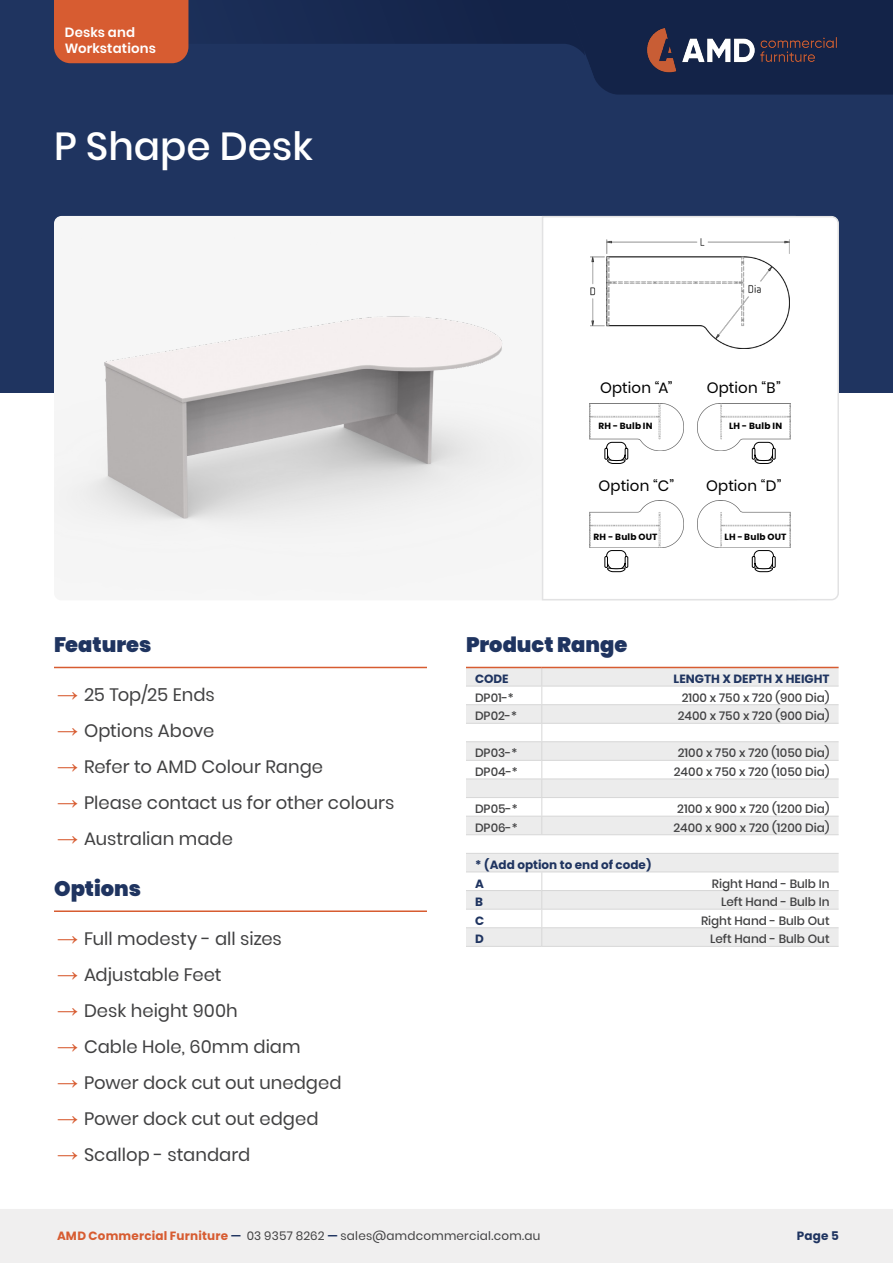
<style>
.page{position:relative;width:893px;height:1263px;background:#fff}
.page>*{position:absolute;margin:0;border:0;box-sizing:border-box;transform-origin:0 0}
.Product_Page_Title{font:500 39px "Poppins";letter-spacing:-.005em;color:#fff}
.Product_Small_Headin{font:900 21px "Poppins";color:#1f3460}
.Products_new_heading{font:900 21px "Poppins";color:#1f3460}
.t1{font:18px "Poppins";color:#414142}
.t2{font:15px "Poppins";letter-spacing:.005em;color:#000}
.t3{font:600 13.35px/16px "Poppins";letter-spacing:.01em;color:#fff}
.Table_Style{font:500 12px "Poppins";color:#414142}
.t4{font:12px "Poppins";letter-spacing:.02em;color:#414142}
.Table_Style-2{font:700 12px "Poppins";color:#1f3460}
.t5{font:700 9px "Poppins";letter-spacing:.025em;color:#000}
.s1{font-family:"Arial";font-weight:700;font-size:21px;color:#d75c31}
.s2{font-weight:700;color:#d75c31}
.s3{font-weight:600;color:#1f3460}
</style>
<div class="page">
<div style="left:0;top:0;width:893px;height:392px;background:#1f3460"></div>
<img style="left:54px;top:216px;width:487px;height:342px">
<svg style="left:541px;top:215px;width:299px;height:386px"></svg>
<svg style="left:54px;top:0;width:839px;height:95px"></svg>
<svg style="left:466px;top:668px;width:373px;height:278px;fill:#ececec"></svg>
<hr style="left:466px;top:686px;width:76px;height:1px;background:#d7d7d7">
<hr style="left:542px;top:686px;width:297px;height:1px;background:#d7d7d7">
<hr style="left:466px;top:704px;width:76px;height:1px;background:#d7d7d7">
<hr style="left:542px;top:704px;width:297px;height:1px;background:#d7d7d7">
<hr style="left:466px;top:723px;width:76px;height:1px;background:#d7d7d7">
<hr style="left:542px;top:723px;width:297px;height:1px;background:#d7d7d7">
<hr style="left:466px;top:741px;width:76px;height:1px;background:#d7d7d7">
<hr style="left:542px;top:741px;width:297px;height:1px;background:#d7d7d7">
<hr style="left:466px;top:760px;width:76px;height:1px;background:#d7d7d7">
<hr style="left:542px;top:760px;width:297px;height:1px;background:#d7d7d7">
<hr style="left:466px;top:778px;width:76px;height:1px;background:#d7d7d7">
<hr style="left:542px;top:778px;width:297px;height:1px;background:#d7d7d7">
<hr style="left:466px;top:797px;width:76px;height:1px;background:#d7d7d7">
<hr style="left:542px;top:797px;width:297px;height:1px;background:#d7d7d7">
<hr style="left:466px;top:816px;width:76px;height:1px;background:#d7d7d7">
<hr style="left:542px;top:816px;width:297px;height:1px;background:#d7d7d7">
<svg style="left:541px;top:668px;width:1px;height:166px"></svg>
<hr style="left:466px;top:834px;width:76px;height:1px;background:#d7d7d7">
<hr style="left:542px;top:834px;width:297px;height:1px;background:#d7d7d7">
<hr style="left:466px;top:853px;width:76px;height:1px;background:#d7d7d7">
<hr style="left:542px;top:853px;width:297px;height:1px;background:#d7d7d7">
<hr style="left:466px;top:871px;width:76px;height:1px;background:#d7d7d7">
<hr style="left:542px;top:871px;width:297px;height:1px;background:#d7d7d7">
<hr style="left:466px;top:890px;width:76px;height:1px;background:#d7d7d7">
<hr style="left:542px;top:890px;width:297px;height:1px;background:#d7d7d7">
<hr style="left:466px;top:909px;width:76px;height:1px;background:#d7d7d7">
<hr style="left:542px;top:909px;width:297px;height:1px;background:#d7d7d7">
<hr style="left:466px;top:927px;width:76px;height:1px;background:#d7d7d7">
<hr style="left:542px;top:927px;width:297px;height:1px;background:#d7d7d7">
<svg style="left:541px;top:872px;width:1px;height:74px"></svg>
<hr style="left:466px;top:946px;width:76px;height:1px;background:#d7d7d7">
<hr style="left:542px;top:946px;width:297px;height:1px;background:#d7d7d7">
<hr style="left:466px;top:667px;width:76px;height:1px;background:#d75c31">
<hr style="left:542px;top:667px;width:297px;height:1px;background:#d75c31">
<hr style="left:54px;top:910px;width:373px;height:2px;background:#d75c31">
<hr style="left:54px;top:667px;width:373px;height:1px;background:#d75c31">
<img style="left:591px;top:238px;width:199px;height:110px">
<img style="left:697px;top:500px;width:93px;height:47px">
<img style="left:697px;top:403px;width:93px;height:47px">
<img style="left:590px;top:500px;width:93px;height:47px">
<img style="left:590px;top:403px;width:93px;height:47px">
<svg style="left:604px;top:442px;width:24px;height:22px"></svg>
<svg style="left:604px;top:550px;width:24px;height:22px"></svg>
<svg style="left:752px;top:550px;width:24px;height:22px"></svg>
<svg style="left:752px;top:442px;width:24px;height:22px"></svg>
<div style="left:0;top:1209px;width:893px;height:54px;background:#f0efef"></div>
<p class="t3" style="left:65px;top:24px;width:93px">Desks and<br>Workstations</p>
<p class="Product_Page_Title" style="left:54px;top:124px;width:260px">P Shape Desk</p>
<p class="Product_Small_Headin" style="left:54px;top:633px;width:99px">Features</p>
<p class="t1" style="left:57px;top:685px;width:159px"><span class="s1">→</span> 25 Top/25 Ends</p>
<p class="t1" style="left:57px;top:721px;width:159px"><span class="s1">→</span> Options Above</p>
<p class="t1" style="left:57px;top:757px;width:268px"><span class="s1">→</span> Refer to AMD Colour Range</p>
<p class="t1" style="left:57px;top:793px;width:339px"><span class="s1">→</span> Please contact us for other colours</p>
<p class="t1" style="left:57px;top:829px;width:177px"><span class="s1">→</span> Australian made</p>
<p class="Product_Small_Headin" style="left:54px;top:877px;width:88px">Options</p>
<p class="t1" style="left:57px;top:928px;width:226px"><span class="s1">→</span> Full modesty - all sizes</p>
<p class="t1" style="left:57px;top:964px;width:166px"><span class="s1">→</span> Adjustable Feet</p>
<p class="t1" style="left:57px;top:1000px;width:182px"><span class="s1">→</span> Desk height 900h</p>
<p class="t1" style="left:57px;top:1036px;width:245px"><span class="s1">→</span> Cable Hole, 60mm diam</p>
<p class="t1" style="left:57px;top:1072px;width:286px"><span class="s1">→</span> Power dock cut out unedged</p>
<p class="t1" style="left:57px;top:1108px;width:263px"><span class="s1">→</span> Power dock cut out edged</p>
<p class="t1" style="left:57px;top:1144px;width:195px"><span class="s1">→</span> Scallop - standard</p>
<p class="t2" style="left:600px;top:379px;width:74px">Option “A”</p>
<p class="t5" style="left:598px;top:421px;width:56px">RH - Bulb IN</p>
<p class="t2" style="left:707px;top:379px;width:75px">Option “B”</p>
<p class="t5" style="left:729px;top:421px;width:55px">LH - Bulb IN</p>
<p class="t2" style="left:598px;top:477px;width:77px">Option “C”</p>
<p class="t2" style="left:706px;top:477px;width:77px">Option “D”</p>
<p class="t5" style="left:593px;top:532px;width:66px">RH - Bulb OUT</p>
<p class="t5" style="left:725px;top:532px;width:63px">LH - Bulb OUT</p>
<p class="Products_new_heading" style="left:466px;top:633px;width:163px">Product Range</p>
<p class="Table_Style-2" style="left:475px;top:672px;width:35px">CODE</p>
<p class="Table_Style-2" style="left:674px;top:672px;width:157px">LENGTH X DEPTH X HEIGHT</p>
<p class="Table_Style" style="left:475px;top:690px;width:40px">DP01-*</p>
<p class="Table_Style" style="left:682px;top:690px;width:149px">2100 x 750 x 720 (900 Dia)</p>
<p class="Table_Style" style="left:475px;top:709px;width:43px">DP02-*</p>
<p class="Table_Style" style="left:678px;top:709px;width:153px">2400 x 750 x 720 (900 Dia)</p>
<p class="Table_Style" style="left:475px;top:746px;width:44px">DP03-*</p>
<p class="Table_Style" style="left:678px;top:746px;width:153px">2100 x 750 x 720 (1050 Dia)</p>
<p class="Table_Style" style="left:475px;top:765px;width:44px">DP04-*</p>
<p class="Table_Style" style="left:674px;top:765px;width:157px">2400 x 750 x 720 (1050 Dia)</p>
<p class="Table_Style" style="left:475px;top:802px;width:44px">DP05-*</p>
<p class="Table_Style" style="left:677px;top:802px;width:154px">2100 x 900 x 720 (1200 Dia)</p>
<p class="Table_Style" style="left:475px;top:820px;width:44px">DP06-*</p>
<p class="Table_Style" style="left:673px;top:820px;width:158px">2400 x 900 x 720 (1200 Dia)</p>
<p class="Table_Style-2" style="left:475px;top:858px;width:178px">* (Add option to end of code)</p>
<p class="Table_Style-2" style="left:475px;top:876px;width:10px">A</p>
<p class="Table_Style" style="left:712px;top:876px;width:119px">Right Hand - Bulb In</p>
<p class="Table_Style-2" style="left:475px;top:895px;width:9px">B</p>
<p class="Table_Style" style="left:721px;top:895px;width:110px">Left Hand - Bulb In</p>
<p class="Table_Style-2" style="left:475px;top:913px;width:11px">C</p>
<p class="Table_Style" style="left:701px;top:913px;width:130px">Right Hand - Bulb Out</p>
<p class="Table_Style-2" style="left:475px;top:932px;width:10px">D</p>
<p class="Table_Style" style="left:710px;top:932px;width:121px">Left Hand - Bulb Out</p>
<p class="t4" style="left:57px;top:1228px;width:485px"><span class="s2">AMD Commercial Furniture</span> <span class="s3">—</span> 03 9357 8262 <span class="s3">—</span> sales@amdcommercial.com.au</p>
<p class="Table_Style-2" style="left:797px;top:1228px;width:44px">Page 5</p>
</div>
